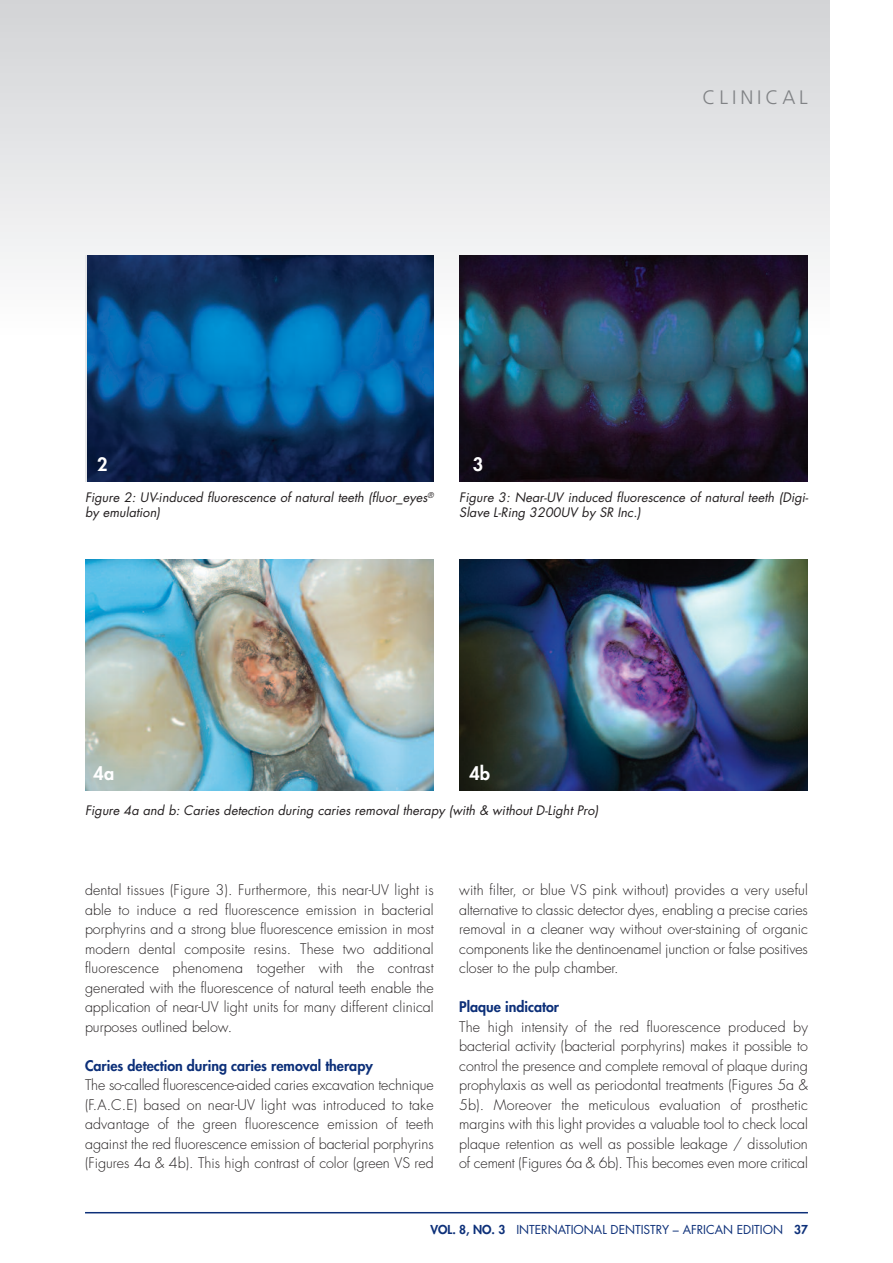
<style>
.page{position:relative;width:893px;height:1263px;background:#fff}
.page>*{position:absolute;margin:0;border:0;box-sizing:border-box;transform-origin:0 0}
.t1{font:300 19.5px "Frutiger";letter-spacing:.2em;color:#808285}
.t2{font:800 18px "Futura";color:#fff}
.t3{font:300 14.25px/19.5px "Futura";color:#231f20;text-align:justify}
.t4{font:800 14.25px "Futura";color:#0d3079}
.t5{font:italic 12.75px/15px "Futura";letter-spacing:.005em;color:#231f20}
.t6{font:12px "Futura";color:#0d3079}
.s1{font-weight:800}
</style>
<div class="page">
<div style="left:0;top:0;width:829px;height:334px;background:linear-gradient(to bottom,#d2d3d6,#fdfdfd)"></div>
<svg style="left:0;top:0;width:13px;height:334px"></svg>
<hr style="left:85px;top:1212px;width:723px;height:1px;background:#0d3079">
<img style="left:87px;top:255px;width:347px;height:227px">
<img style="left:459px;top:255px;width:349px;height:227px">
<img style="left:85px;top:560px;width:349px;height:231px">
<img style="left:459px;top:560px;width:349px;height:231px">
<p class="t2" style="left:97px;top:456px;width:12px">2</p>
<p class="t2" style="left:473px;top:456px;width:12px">3</p>
<h1 class="t1" style="left:703px;top:89px;width:107px">CLINICAL</h1>
<p class="t5" style="left:85px;top:491px;width:350px">Figure 2: UV-induced fluorescence of natural teeth (fluor_eyes<sup>® </sup>by emulation)</p>
<p class="t5" style="left:459px;top:491px;width:351px">Figure 3: Near-UV induced fluorescence of natural teeth (Digi-<br>Slave L-Ring 3200UV by SR Inc.)</p>
<p class="t2" style="left:94px;top:764px;width:22px">4a</p>
<p class="t2" style="left:469px;top:764px;width:22px">4b</p>
<p class="t5" style="left:85px;top:803px;width:515px">Figure 4a and b: Caries detection during caries removal therapy (with &amp; without D-Light Pro)</p>
<p class="t3" style="left:85px;top:882px;width:350px">dental tissues (Figure 3). Furthermore, this near-UV light is able to induce a red fluorescence emission in bacterial porphyrins and a strong blue fluorescence emission in most modern dental composite resins. These two additional fluorescence phenomena together with the contrast generated with the fluorescence of natural teeth enable the application of near-UV light units for many different clinical purposes outlined below.</p>
<p class="t4" style="left:85px;top:1059px;width:289px">Caries detection during caries removal therapy</p>
<p class="t3" style="left:85px;top:1077px;width:350px">The so-called fluorescence-aided caries excavation technique (F.A.C.E) based on near-UV light was introduced to take advantage of the green fluorescence emission of teeth against the red fluorescence emission of bacterial porphyrins (Figures 4a &amp; 4b). This high contrast of color (green VS red</p>
<p class="t3" style="left:459px;top:882px;width:350px">with filter, or blue VS pink without) provides a very useful alternative to classic detector dyes, enabling a precise caries removal in a cleaner way without over-staining of organic components like the dentinoenamel junction or false positives closer to the pulp chamber.</p>
<p class="t4" style="left:459px;top:1000px;width:101px">Plaque indicator</p>
<p class="t3" style="left:459px;top:1018px;width:350px">The high intensity of the red fluorescence produced by bacterial activity (bacterial porphyrins) makes it possible to control the presence and complete removal of plaque during prophylaxis as well as periodontal treatments (Figures 5a &amp; 5b). Moreover the meticulous evaluation of prosthetic margins with this light provides a valuable tool to check local plaque retention as well as possible leakage / dissolution of cement (Figures 6a &amp; 6b). This becomes even more critical</p>
<p class="t6" style="left:430px;top:1224px;width:379px"><span class="s1">VOL. 8, NO. 3</span> INTERNATIONAL DENTISTRY – AFRICAN EDITION <span class="s1">37</span></p>
</div>
